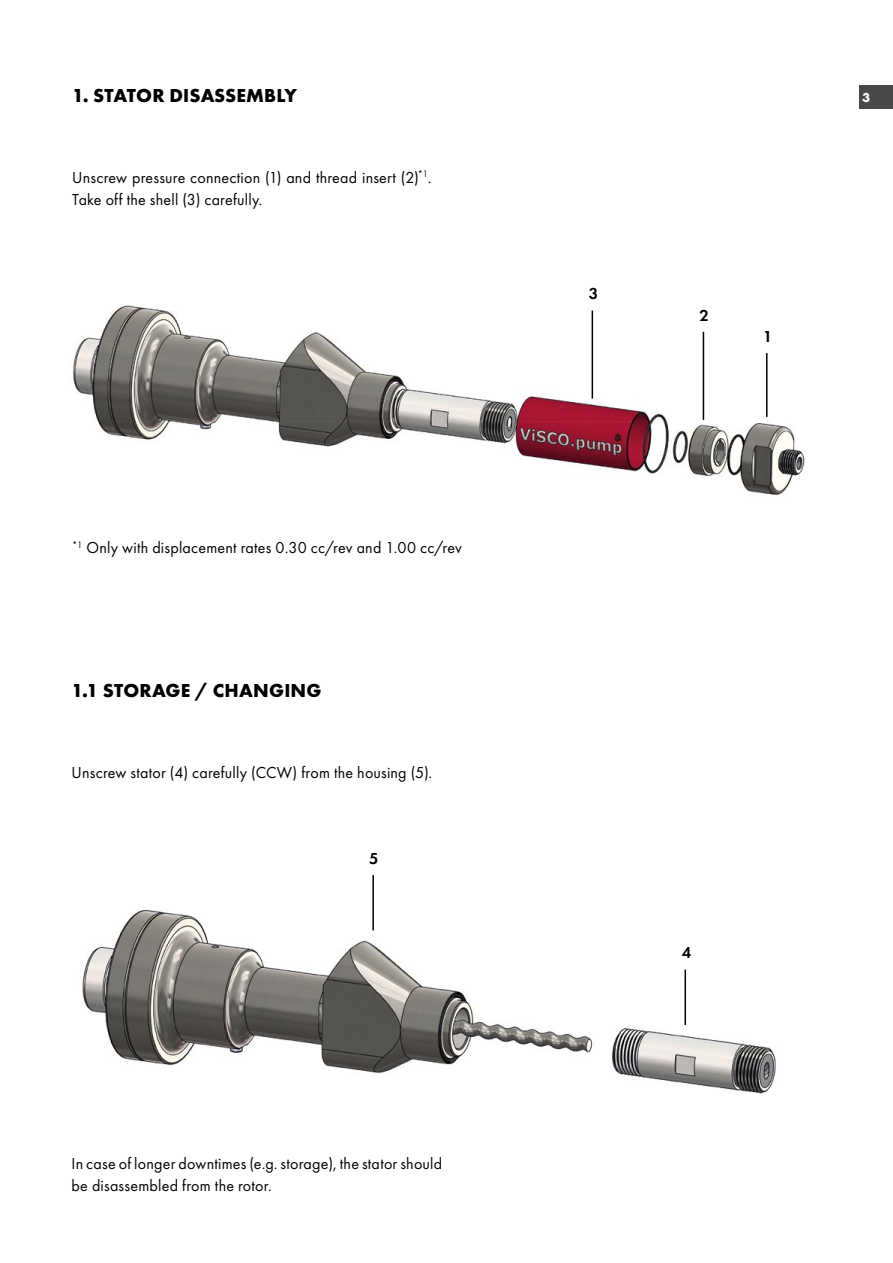
<style>
.page{position:relative;width:893px;height:1263px;background:#fff}
.page>*{position:absolute;margin:0;border:0;box-sizing:border-box;transform-origin:0 0}
.t1{font:700 19.5px "Futura PT";letter-spacing:.01em;color:#000}
.t2{font:16.5px/22.5px "Futura PT";letter-spacing:.015em;color:#000}
.t3{font:600 16.5px "Futura PT";color:#000}
.t4{font:700 13.5px "Futura PT";color:#fff}
</style>
<div class="page">
<div style="left:859px;top:85px;width:34px;height:24px;background:#494948"></div>
<img style="left:73px;top:305px;width:732px;height:190px">
<hr style="left:592px;top:310px;width:1px;height:89px;background:#000">
<hr style="left:703px;top:332px;width:1px;height:88px;background:#000">
<hr style="left:766px;top:353px;width:1px;height:64px;background:#000">
<img style="left:82px;top:910px;width:694px;height:184px">
<hr style="left:372px;top:875px;width:2px;height:55px;background:#000">
<hr style="left:684px;top:969px;width:2px;height:56px;background:#000">
<p class="t1" style="left:72px;top:83px;width:226px">1. STATOR DISASSEMBLY</p>
<p class="t2" style="left:72px;top:166px;width:361px">Unscrew pressure connection (1) and thread insert (2)<sup>*1</sup>.<br>Take off the shell (3) carefully.</p>
<p class="t2" style="left:72px;top:536px;width:391px"><sup>*1</sup> Only with displacement rates 0.30 cc/rev and 1.00 cc/rev</p>
<p class="t1" style="left:72px;top:678px;width:252px">1.1 STORAGE / CHANGING</p>
<p class="t2" style="left:72px;top:761px;width:362px">Unscrew stator (4) carefully (CCW) from the housing (5).</p>
<p class="t3" style="left:369px;top:848px;width:11px">5</p>
<p class="t2" style="left:72px;top:1152px;width:372px">In case of longer downtimes (e.g. storage), the stator should be disassembled from the rotor.</p>
<p class="t3" style="left:589px;top:284px;width:11px">3</p>
<p class="t3" style="left:699px;top:305px;width:11px">2</p>
<p class="t3" style="left:763px;top:326px;width:11px">1</p>
<p class="t4" style="left:862px;top:89px;width:10px">3</p>
<p class="t3" style="left:682px;top:943px;width:11px">4</p>
</div>
